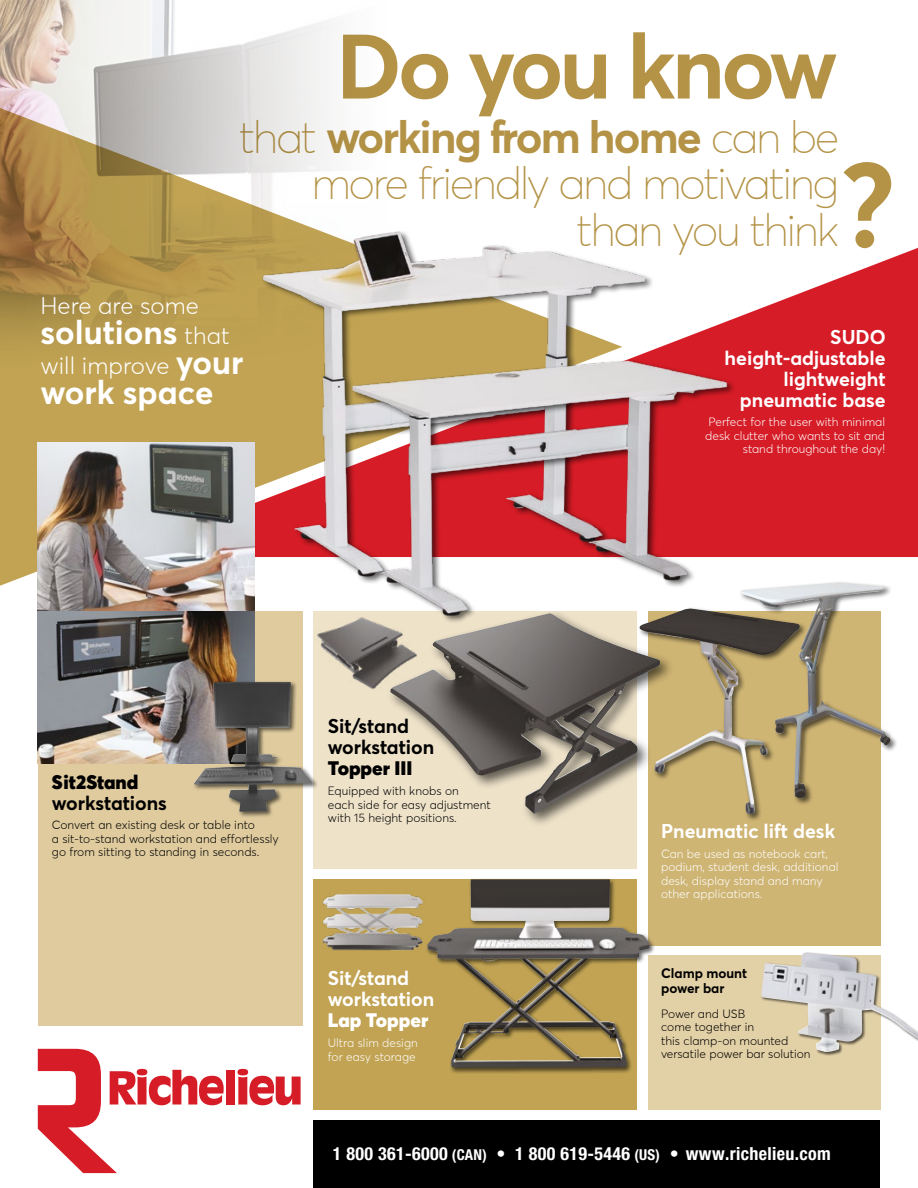
<style>
.page{position:relative;width:918px;height:1188px;background:#fff}
.page>*{position:absolute;margin:0;border:0;box-sizing:border-box;transform-origin:0 0}
.t1{font:700 114.15px "Averta";color:#b49346}
.t2{font:700 90px "Averta";letter-spacing:-.04em;color:#b49346}
.t3{font:100 45px/46.5px "Averta Std";letter-spacing:-.04em;color:#b49346;text-align:right}
.t4{font:700 45px "Averta";letter-spacing:-.04em;color:#b49346}
.t5{font:700 33px "Averta";color:#fff}
.t6{font:300 24px "Averta Std";color:#fff}
.t7{font:700 19.5px/21px "Averta";color:#fff}
.t8{font:700 19.5px/21px "Averta";color:#000}
.t9{font:900 19.5px "Averta";color:#000}
.t10{font:900 19.5px "Averta";color:#fff}
.t11{font:700 condensed 18px "Helvetica Neue";letter-spacing:.02em;color:#fff}
.t12{font:700 13.5px/15px "Averta";color:#000}
.t13{font:300 12px/13.5px "Averta Std";color:#000}
.t14{font:300 12px/13.5px "Averta Std";color:#fff}
.s1{font-family:"Averta Std";font-weight:100}
.s2{font-family:"Averta Std";font-weight:300;font-size:24px}
.s3{font-family:"Averta";font-weight:700;font-size:33px}
.s4{font-size:15px}
</style>
<div class="page">
<svg style="left:38px;top:1049px;width:186px;height:124px"></svg>
<div style="left:226px;top:1070px;width:9px;height:35px;background:#d61c26"></div>
<svg style="left:238px;top:1069px;width:63px;height:36px"></svg>
<div style="left:0;top:380px;width:255px;height:206px;background:#c1a353"></div>
<img style="left:0;top:0;width:331px;height:380px">
<svg style="left:114px;top:248px;width:804px;height:309px;fill:#d61c26"></svg>
<div style="left:38px;top:611px;width:264px;height:415px;background:#dfcb9e"></div>
<div style="left:313px;top:879px;width:324px;height:231px;background:#c1a353"></div>
<div style="left:313px;top:611px;width:324px;height:258px;background:#eee2c9"></div>
<div style="left:648px;top:611px;width:232px;height:334px;background:#cfb574"></div>
<div style="left:648px;top:956px;width:232px;height:154px;background:#e2d0a6"></div>
<img style="left:261px;top:228px;width:396px;height:335px">
<img style="left:341px;top:324px;width:388px;height:286px">
<div style="left:426px;top:878px;width:229px;height:196px;background:#000;opacity:.6"></div>
<img style="left:427px;top:879px;width:223px;height:189px">
<div style="left:387px;top:610px;width:288px;height:218px;background:#000;opacity:.6"></div>
<img style="left:390px;top:613px;width:248px;height:201px">
<div style="left:638px;top:581px;width:260px;height:241px;background:#000;opacity:.6"></div>
<img style="left:639px;top:583px;width:252px;height:216px">
<div style="left:761px;top:953px;width:157px;height:103px;background:#000;opacity:.6"></div>
<img style="left:761px;top:953px;width:157px;height:99px">
<div style="left:313px;top:1120px;width:567px;height:68px;background:#000"></div>
<img style="left:38px;top:443px;width:216px;height:321px">
<div style="left:193px;top:681px;width:126px;height:137px;background:#000;opacity:.6"></div>
<img style="left:193px;top:682px;width:120px;height:130px">
<img style="left:322px;top:888px;width:107px;height:69px">
<img style="left:314px;top:615px;width:107px;height:76px">
<h2 class="t2" style="left:336px;top:3px;width:503px">Do you know</h2>
<h3 class="t4" style="left:239px;top:105px;width:602px"><span class="s1">that</span> working from home <span class="s1">can be</span></h3>
<h3 class="t3" style="left:312px;top:160px;width:529px">more friendly and motivating than you think</h3>
<h1 class="t1" style="left:842px;top:126px;width:55px">?</h1>
<h3 class="t6" style="left:40px;top:290px;width:160px">Here are some</h3>
<h3 class="t5" style="left:40px;top:309px;width:191px">solutions <span class="s2">that</span></h3>
<h3 class="t6" style="left:41px;top:350px;width:204px">will improve <span class="s3">your</span></h3>
<h3 class="t5" style="left:40px;top:369px;width:175px">work space</h3>
<h3 class="t7" style="left:725px;top:326px;width:163px;text-align:right">SUDO height-adjustable lightweight pneumatic base</h3>
<p class="t14" style="left:705px;top:415px;width:181px;text-align:right">Perfect for the user with minimal desk clutter who wants to sit and stand throughout the day!</p>
<h3 class="t9" style="left:52px;top:769px;width:88px">Sit2Stand</h3>
<h3 class="t8" style="left:52px;top:791px;width:117px">workstations</h3>
<p class="t13" style="left:52px;top:818px;width:228px">Convert an existing desk or table into<br>a sit-to-stand workstation and effortlessly go from sitting to standing in seconds.</p>
<h3 class="t8" style="left:328px;top:715px;width:108px">Sit/stand workstation</h3>
<h3 class="t9" style="left:328px;top:756px;width:86px">Topper III</h3>
<p class="t13" style="left:328px;top:784px;width:165px">Equipped with knobs on<br>each side for easy adjustment with 15 height positions.</p>
<h3 class="t7" style="left:328px;top:967px;width:108px">Sit/stand workstation</h3>
<h3 class="t10" style="left:328px;top:1008px;width:102px">Lap Topper</h3>
<p class="t14" style="left:328px;top:1036px;width:92px">Ultra slim design for easy storage</p>
<h3 class="t7" style="left:661px;top:820px;width:176px">Pneumatic lift desk</h3>
<p class="t14" style="left:661px;top:847px;width:179px">Can be used as notebook cart, podium, student desk, additional desk, display stand and many other applications.</p>
<p class="t12" style="left:661px;top:965px;width:88px">Clamp mount power bar</p>
<p class="t13" style="left:661px;top:1007px;width:151px">Power and USB<br>come together in<br>this clamp-on mounted versatile power bar solution</p>
<h3 class="t11" style="left:333px;top:1143px;width:500px">1 800 361-6000 <span class="s4">(CAN)</span> • 1 800 619-5446 <span class="s4">(US)</span> • www.richelieu.com</h3>
</div>
